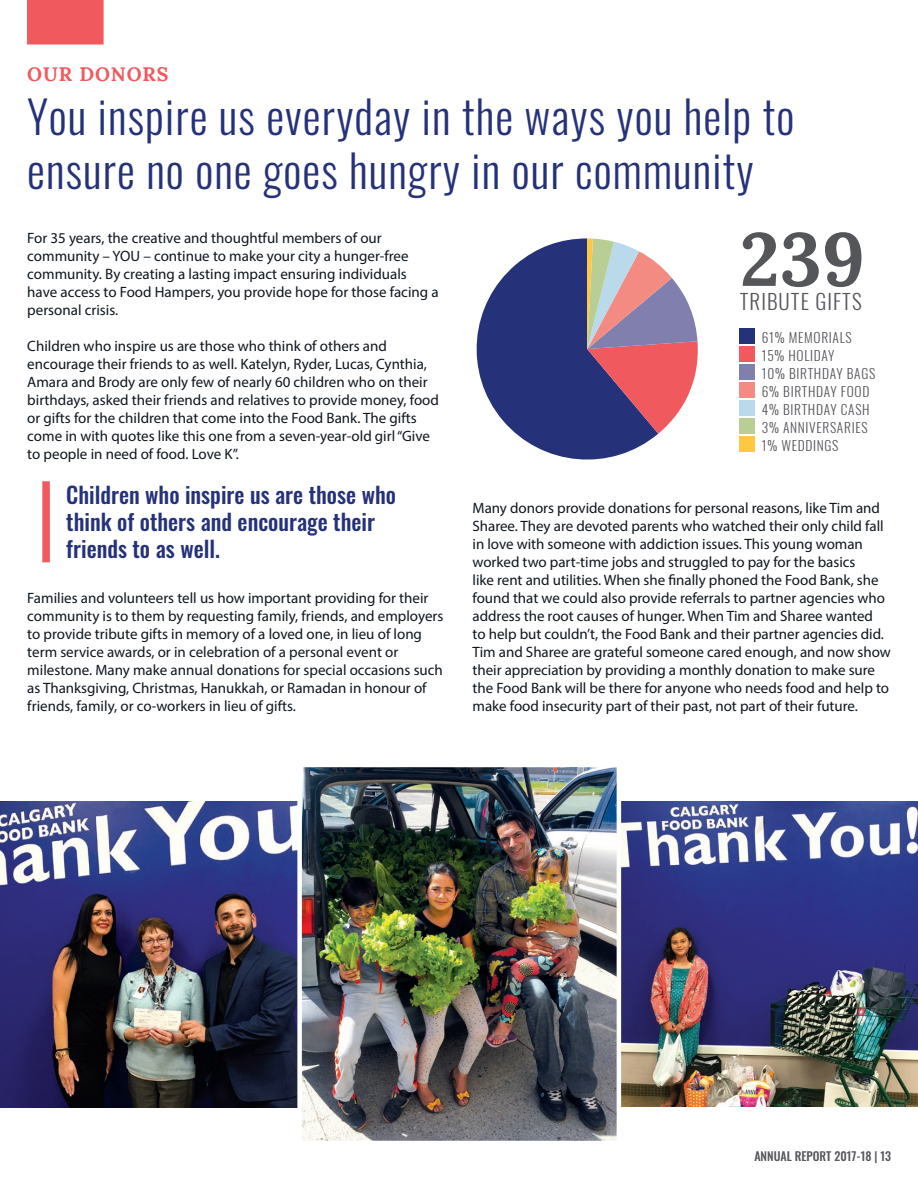
<style>
.page{position:relative;width:918px;height:1188px;background:#fff}
.page>*{position:absolute;margin:0;border:0;box-sizing:border-box;transform-origin:0 0}
.t1{font:700 75px "Lora";color:#55565a}
.t2{font:300 45px/54px "Oswald";letter-spacing:.025em;color:#253279}
.t3{font:500 22.5px/27px "Oswald";color:#253279}
.t4{font:300 21px "Oswald";letter-spacing:.05em;color:#55565a}
.t5{font:700 19.5px "Lora";letter-spacing:.045em;color:#f0595d}
.t6{font:15px/18px "Myriad Pro";color:#0e161e}
.t7{font:300 13.5px/18px "Oswald";letter-spacing:.05em;color:#55565a}
.t8{font:500 12px "Oswald";color:#55565a}
</style>
<div class="page">
<div style="left:27px;top:0;width:77px;height:45px;background:#f0595d"></div>
<svg style="left:476px;top:238px;width:182px;height:222px;fill:#253279"></svg>
<svg style="left:587px;top:238px;width:111px;height:196px"></svg>
<img style="left:0;top:802px;width:297px;height:305px">
<img style="left:621px;top:801px;width:297px;height:306px">
<div style="left:42px;top:481px;width:8px;height:81px;background:#f0595d"></div>
<img style="left:302px;top:768px;width:314px;height:372px">
<div style="left:297px;top:763px;width:324px;height:382px;border:4px solid #fff"></div>
<div style="left:740px;top:329px;width:15px;height:15px;background:#253279"></div>
<div style="left:740px;top:347px;width:15px;height:15px;background:#f0595d"></div>
<div style="left:740px;top:365px;width:15px;height:15px;background:#817fad"></div>
<div style="left:740px;top:383px;width:15px;height:15px;background:#f48b82"></div>
<div style="left:740px;top:401px;width:15px;height:15px;background:#badaec"></div>
<div style="left:740px;top:419px;width:15px;height:15px;background:#b8ce95"></div>
<div style="left:740px;top:437px;width:15px;height:15px;background:#fec843"></div>
<h3 class="t5" style="left:27px;top:57px;width:143px">OUR DONORS</h3>
<h2 class="t2" style="left:27px;top:85px;width:769px">You inspire us everyday in the ways you help to ensure no one goes hungry in our community</h2>
<p class="t6" style="left:27px;top:229px;width:413px">For 35 years, the creative and thoughtful members of our community – YOU – continue to make your city a hunger-free community. By creating a lasting impact ensuring individuals have access to Food Hampers, you provide hope for those facing a personal crisis.</p>
<p class="t6" style="left:27px;top:337px;width:413px">Children who inspire us are those who think of others and encourage their friends to as well. Katelyn, Ryder, Lucas, Cynthia, Amara and Brody are only few of nearly 60 children who on their birthdays, asked their friends and relatives to provide money, food or gifts for the children that come into the Food Bank. The gifts come in with quotes like this one from a seven-year-old girl “Give to people in need of food. Love K”.</p>
<h3 class="t3" style="left:66px;top:483px;width:331px">Children who inspire us are those who think of others and encourage their friends to as well.</h3>
<p class="t6" style="left:27px;top:589px;width:418px">Families and volunteers tell us how important providing for their community is to them by requesting family, friends, and employers to provide tribute gifts in memory of a loved one, in lieu of long term service awards, or in celebration of a personal event or milestone. Many make annual donations for special occasions such as Thanksgiving, Christmas, Hanukkah, or Ramadan in honour of friends, family, or co-workers in lieu of gifts.</p>
<h1 class="t1" style="left:740px;top:195px;width:127px">239</h1>
<h3 class="t4" style="left:740px;top:283px;width:123px">TRIBUTE GIFTS</h3>
<p class="t7" style="left:762px;top:327px;width:115px">61% MEMORIALS<br>15% HOLIDAY<br>10% BIRTHDAY BAGS<br>6% BIRTHDAY FOOD<br>4% BIRTHDAY CASH<br>3% ANNIVERSARIES<br>1% WEDDINGS</p>
<p class="t6" style="left:473px;top:499px;width:420px">Many donors provide donations for personal reasons, like Tim and Sharee. They are devoted parents who watched their only child fall in love with someone with addiction issues. This young woman worked two part-time jobs and struggled to pay for the basics<br>like rent and utilities. When she finally phoned the Food Bank, she found that we could also provide referrals to partner agencies who address the root causes of hunger. When Tim and Sharee wanted<br>to help but couldn’t, the Food Bank and their partner agencies did.<br>Tim and Sharee are grateful someone cared enough, and now show their appreciation by providing a monthly donation to make sure the Food Bank will be there for anyone who needs food and help to make food insecurity part of their past, not part of their future.</p>
<p class="t8" style="left:754px;top:1150px;width:138px">ANNUAL REPORT 2017-18 | 13</p>
</div>
